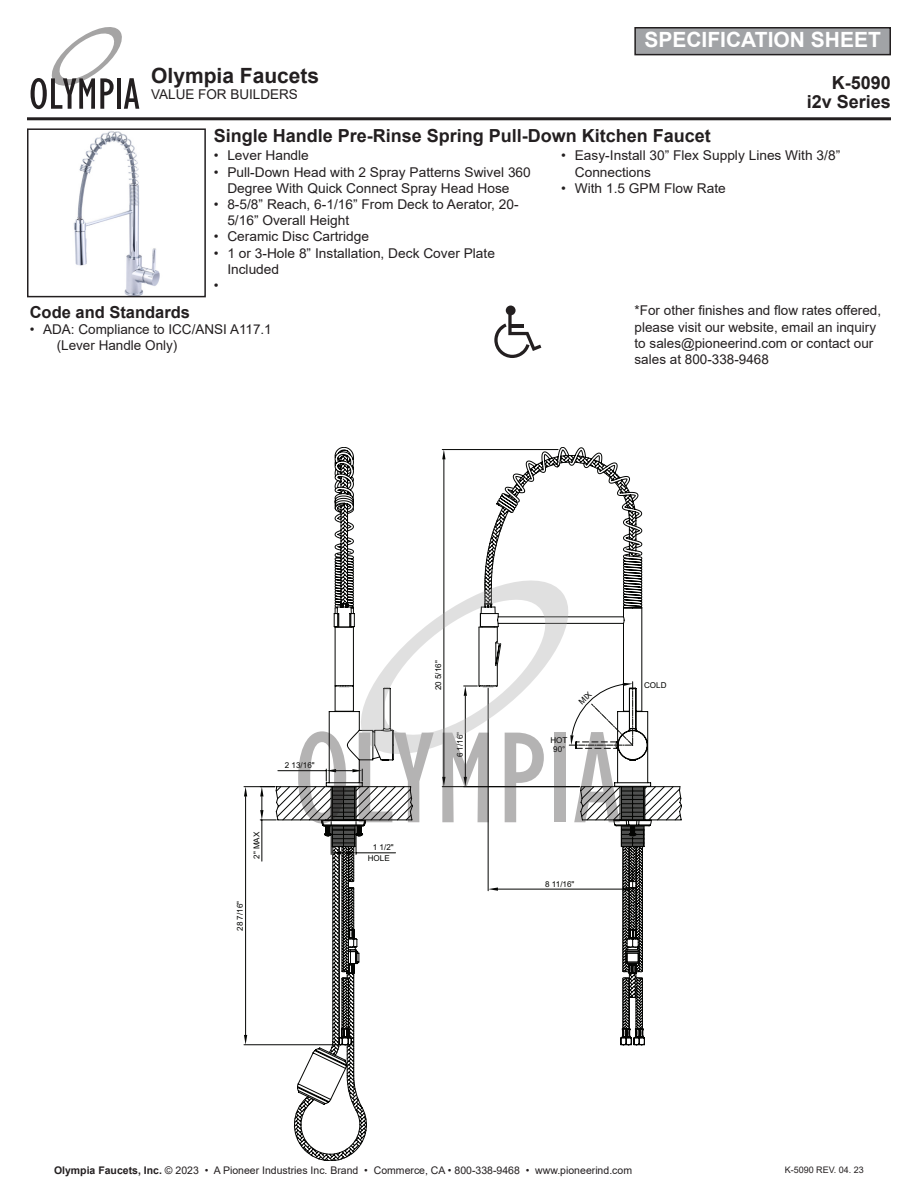
<style>
.page{position:relative;width:918px;height:1188px;background:#fff}
.page>*{position:absolute;margin:0;border:0;box-sizing:border-box;transform-origin:0 0}
.t1{font:700 21px "Arial";color:#fff}
.t2{font:700 21px "Arial";color:#231f20}
.t3{font:700 18px "Arial";color:#231f20}
.t4{font:700 16.5px "Arial";color:#231f20}
.t5{font:13.5px/16.2px "Arial";color:#231f20}
.t6{font:10.5px "Arial";color:#231f20}
.t7{font:9px "Arial";color:#231f20}
.t8{font:8.1px/11.1px "Arial";color:#040503}
.s1{font-weight:700}
</style>
<div class="page">
<svg style="left:243px;top:786px;width:17px;height:259px"></svg>
<svg style="left:244px;top:1035px;width:3px;height:10px"></svg>
<svg style="left:244px;top:787px;width:3px;height:9px"></svg>
<svg style="left:31px;top:27px;width:108px;height:82px"></svg>
<hr style="left:27px;top:117px;width:864px;height:3px;background:#231f20">
<img style="left:73px;top:131px;width:87px;height:163px">
<div style="left:27px;top:128px;width:179px;height:169px;border:2px solid #231f20"></div>
<div style="left:635px;top:28px;width:255px;height:27px;background:#a1a3a6"></div>
<div style="left:634px;top:27px;width:257px;height:28px;border:2px solid #231f20"></div>
<svg style="left:494px;top:314px;width:47px;height:44px"></svg>
<div style="left:506px;top:306px;width:10px;height:9px;background:#231f20;border-radius:50%"></div>
<svg style="left:260px;top:447px;width:422px;height:714px"></svg>
<p class="t2" style="left:151px;top:61px;width:170px">Olympia Faucets</p>
<p class="t5" style="left:151px;top:87px;width:148px">VALUE FOR BUILDERS</p>
<p class="t1" style="left:644px;top:25px;width:238px">SPECIFICATION SHEET</p>
<p class="t3" style="left:832px;top:70px;width:61px">K-5090</p>
<p class="t3" style="left:807px;top:89px;width:86px">i2v Series</p>
<p class="t3" style="left:214px;top:123px;width:499px">Single Handle Pre-Rinse Spring Pull-Down Kitchen Faucet</p>
<p class="t5" style="left:214px;top:147px;width:97px">• Lever Handle</p>
<p class="t5" style="left:214px;top:164px;width:319px;text-align:center">• Pull-Down Head with 2 Spray Patterns Swivel 360<br>Degree With Quick Connect Spray Head Hose</p>
<p class="t5" style="left:227px;top:196px;width:293px;text-indent:-14px">• 8-5/8” Reach, 6-1/16” From Deck to Aerator, 20-<br>5/16” Overall Height</p>
<p class="t5" style="left:214px;top:228px;width:157px">• Ceramic Disc Cartridge</p>
<p class="t5" style="left:227px;top:245px;width:269px;text-indent:-14px">• 1 or 3-Hole 8” Installation, Deck Cover Plate<br>Included</p>
<p class="t5" style="left:214px;top:277px;width:6px">•</p>
<p class="t4" style="left:30px;top:300px;width:162px">Code and Standards</p>
<p class="t5" style="left:57px;top:321px;width:217px;text-indent:-27px">• ADA: Compliance to ICC/ANSI A117.1 (Lever Handle Only)</p>
<p class="t5" style="left:575px;top:147px;width:267px;text-indent:-14px">• Easy-Install 30” Flex Supply Lines With 3/8”<br>Connections</p>
<p class="t5" style="left:561px;top:180px;width:166px">• With 1.5 GPM Flow Rate</p>
<p class="t5" style="left:635px;top:302px;width:248px">*For other finishes and flow rates offered, please visit our website, email an inquiry to sales@pioneerind.com or contact our sales at 800-338-9468</p>
<p class="t8" style="left:251px;top:859px;width:29px;rotate:-90deg">2" MAX</p>
<p class="t8" style="left:235px;top:931px;width:31px;rotate:-90deg">28 7/16"</p>
<p class="t8" style="left:285px;top:760px;width:31px">2 13/16"</p>
<p class="t8" style="left:368px;top:842px;width:27px;text-indent:5px">1 1/2"<br>HOLE</p>
<p class="t8" style="left:433px;top:690px;width:31px;rotate:-90deg">20 5/16"</p>
<p class="t8" style="left:454px;top:757px;width:27px;rotate:-90deg">6 1/16"</p>
<p class="t8" style="left:550px;top:735px;width:19px;line-height:9.6px;text-align:center">HOT<br>90°</p>
<p class="t8" style="left:545px;top:878px;width:31px">8 11/16"</p>
<p class="t8" style="left:644px;top:680px;width:24px">COLD</p>
<p class="t6" style="left:54px;top:1163px;width:580px"><span class="s1">Olympia Faucets, Inc.</span> © 2023 • A Pioneer Industries Inc. Brand • Commerce, CA • 800-338-9468 • www.pioneerind.com</p>
<p class="t7" style="left:785px;top:1164px;width:81px">K-5090 REV. 04. 23</p>
</div>
